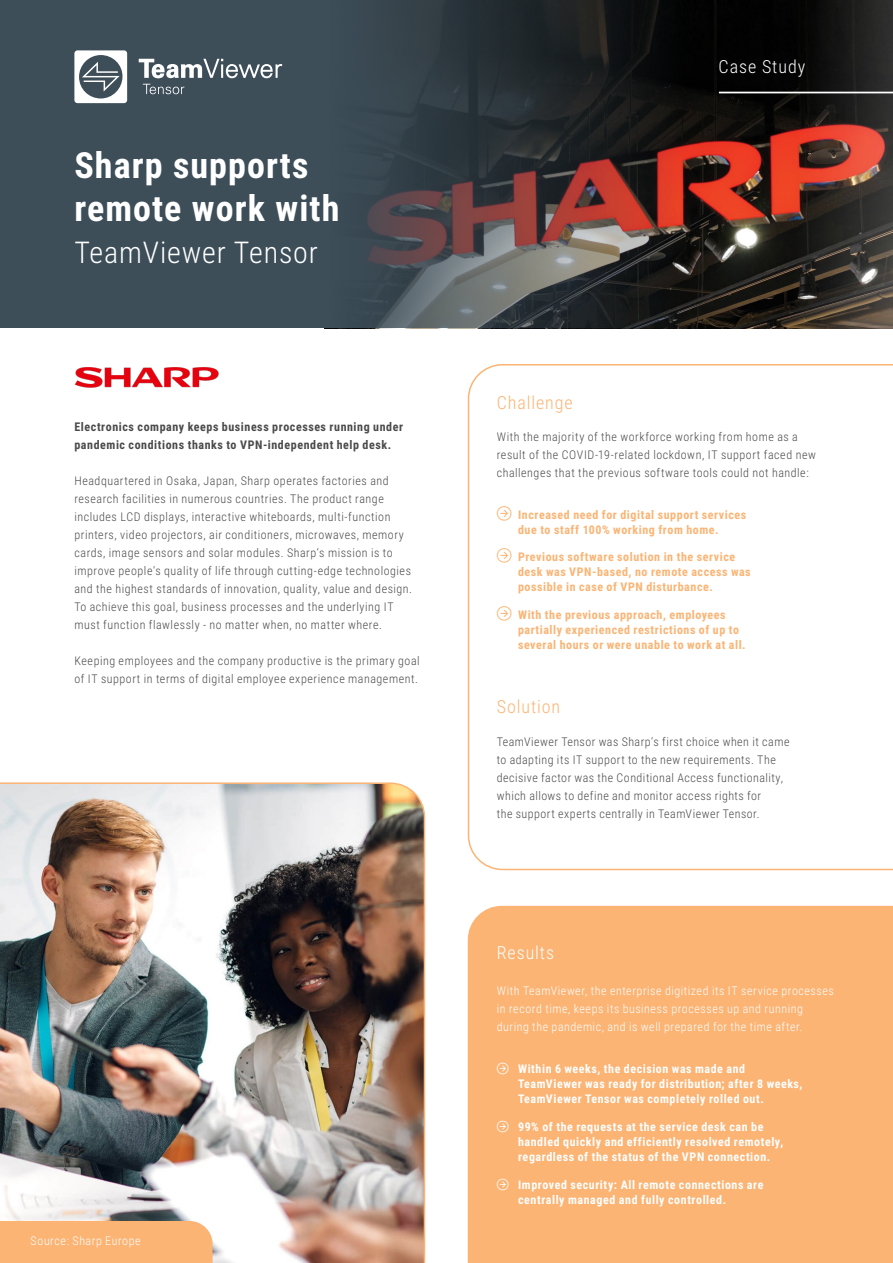
<style>
.page{position:relative;width:893px;height:1263px;background:#fff}
.page>*{position:absolute;margin:0;border:0;box-sizing:border-box;transform-origin:0 0}
.t1{font:700 36px/43.2px "Roboto Condensed";letter-spacing:.03em;color:#fff}
.t2{font:300 30px "Roboto Condensed";letter-spacing:.03em;color:#fff}
.t3{font:300 18px "Roboto Condensed";letter-spacing:.05em;color:#fbb474}
.t4{font:300 18px "Roboto Condensed";letter-spacing:.05em;color:#fff}
.t5{font:300 12px/18px "Roboto Condensed";letter-spacing:.045em;color:#4a4a4b}
.t6{font:700 12px/15px "Roboto Condensed";letter-spacing:.05em;color:#fff}
.t7{font:700 12px/15px "Roboto Condensed";letter-spacing:.045em;color:#fbb474}
.t8{font:300 12px/18px "Roboto Condensed";letter-spacing:.045em;color:#fff}
.t9{font:700 12px/18px "Roboto Condensed";letter-spacing:.05em;color:#4a4a4b}
</style>
<div class="page">
<img style="left:702px;top:0;width:191px;height:328px">
<svg style="left:0;top:0;width:702px;height:328px;background:#3e4349"></svg>
<div style="left:468px;top:906px;width:425px;height:357px;background:#fbb474"></div>
<img style="left:74px;top:367px;width:145px;height:21px">
<svg style="left:468px;top:364px;width:425px;height:506px"></svg>
<svg style="left:719px;top:91px;width:174px;height:3px"></svg>
<img style="left:0;top:782px;width:425px;height:481px">
<svg style="left:74px;top:50px;width:53px;height:53px"></svg>
<svg style="left:139px;top:59px;width:143px;height:19px"></svg>
<svg style="left:143px;top:84px;width:41px;height:10px"></svg>
<div style="left:0;top:1221px;width:213px;height:42px;background:#fbb474"></div>
<svg style="left:497px;top:1062px;width:12px;height:12px"></svg>
<svg style="left:497px;top:1120px;width:12px;height:12px"></svg>
<svg style="left:497px;top:1178px;width:12px;height:12px"></svg>
<svg style="left:497px;top:505px;width:15px;height:15px"></svg>
<svg style="left:497px;top:548px;width:15px;height:15px"></svg>
<svg style="left:497px;top:606px;width:15px;height:15px"></svg>
<h1 class="t1" style="left:74px;top:142px;width:266px">Sharp supports remote work with</h1>
<h2 class="t2" style="left:74px;top:231px;width:245px">TeamViewer Tensor</h2>
<p class="t9" style="left:74px;top:417px;width:330px">Electronics company keeps business processes running under pandemic conditions thanks to VPN-independent help desk.</p>
<p class="t5" style="left:74px;top:471px;width:339px">Headquartered in Osaka, Japan, Sharp operates factories and research facilities in numerous countries. The product range includes LCD displays, interactive whiteboards, multi-function printers, video projectors, air conditioners, microwaves, memory cards, image sensors and solar modules. Sharp‘s mission is to improve people‘s quality of life through cutting-edge technologies and the highest standards of innovation, quality, value and design.<br>To achieve this goal, business processes and the underlying IT must function flawlessly - no matter when, no matter where.</p>
<p class="t5" style="left:74px;top:651px;width:347px">Keeping employees and the company productive is the primary goal of IT support in terms of digital employee experience management.</p>
<p class="t8" style="left:31px;top:1231px;width:111px">Source: Sharp Europe</p>
<h3 class="t4" style="left:719px;top:54px;width:88px">Case Study</h3>
<h3 class="t3" style="left:497px;top:390px;width:77px">Challenge</h3>
<p class="t5" style="left:497px;top:427px;width:321px">With the majority of the workforce working from home as a result of the COVID-19-related lockdown, IT support faced new challenges that the previous software tools could not handle:</p>
<p class="t7" style="left:518px;top:506px;width:230px">Increased need for digital support services due to staff 100% working from home.</p>
<p class="t7" style="left:518px;top:549px;width:234px">Previous software solution in the service desk was VPN-based, no remote access was possible in case of VPN disturbance.</p>
<p class="t7" style="left:518px;top:607px;width:229px">With the previous approach, employees partially experienced restrictions of up to several hours or were unable to work at all.</p>
<h3 class="t3" style="left:497px;top:694px;width:65px">Solution</h3>
<p class="t5" style="left:497px;top:732px;width:294px">TeamViewer Tensor was Sharp‘s first choice when it came to adapting its IT support to the new requirements. The decisive factor was the Conditional Access functionality, which allows to define and monitor access rights for<br>the support experts centrally in TeamViewer Tensor.</p>
<h3 class="t4" style="left:497px;top:940px;width:59px">Results</h3>
<p class="t8" style="left:497px;top:981px;width:339px">With TeamViewer, the enterprise digitized its IT service processes in record time, keeps its business processes up and running during the pandemic, and is well prepared for the time after.</p>
<p class="t6" style="left:518px;top:1061px;width:286px">Within 6 weeks, the decision was made and<br>TeamViewer was ready for distribution; after 8 weeks,<br>TeamViewer Tensor was completely rolled out.</p>
<p class="t6" style="left:518px;top:1118px;width:267px">99% of the requests at the service desk can be handled quickly and efficiently resolved remotely, regardless of the status of the VPN connection.</p>
<p class="t6" style="left:518px;top:1176px;width:247px">Improved security: All remote connections are centrally managed and fully controlled.</p>
</div>
